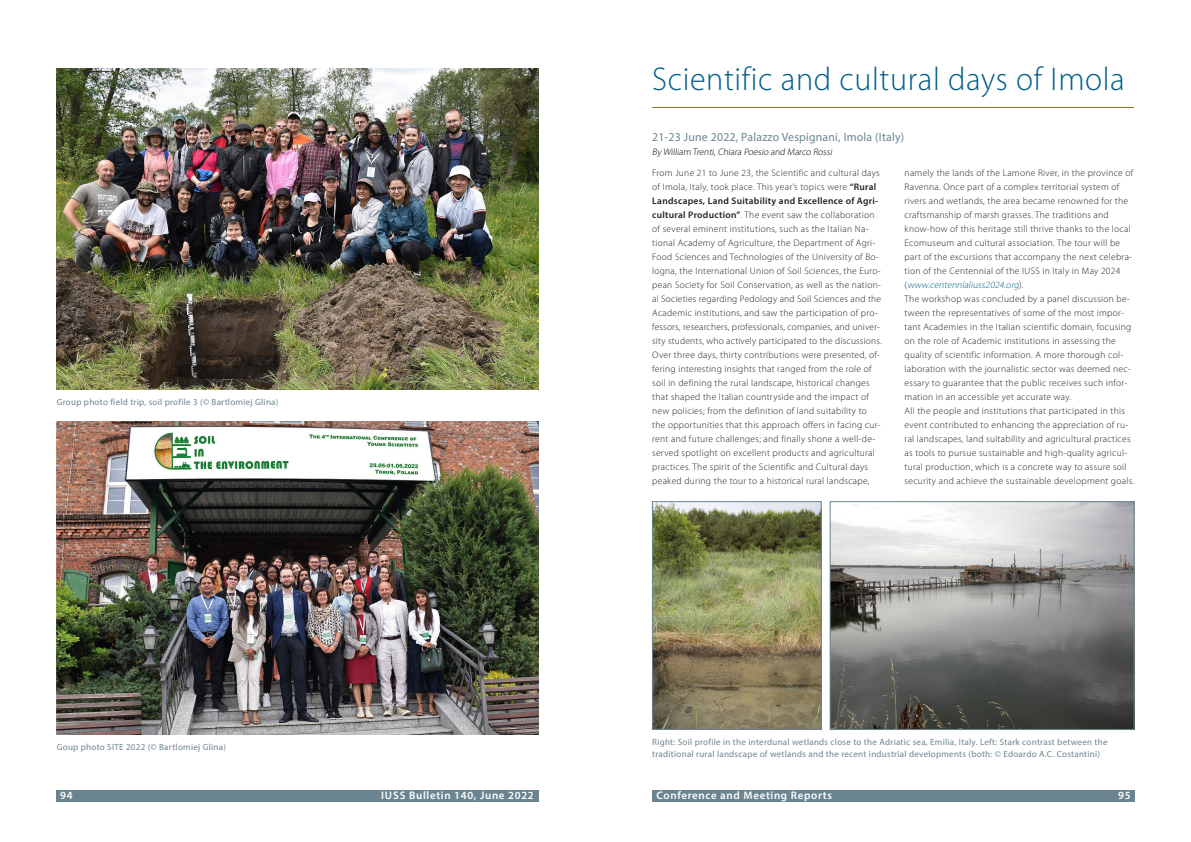
<style>
.page{position:relative;width:1191px;height:842px;background:#fff}
.page>*{position:absolute;margin:0;border:0;box-sizing:border-box;transform-origin:0 0}
.t1{font:300 33px "Myriad Pro";letter-spacing:.02em;color:#005e8b}
.t2{font:12px "Myriad Pro";letter-spacing:.02em;color:#6a858f}
.t3{font:600 11px "Myriad Pro";letter-spacing:.06em;color:#fff}
.t4{font:300 9.5px/14px "Myriad Pro";letter-spacing:.03em;color:#231f20}
.t5{font:italic 300 9.5px "Myriad Pro";color:#000}
.t6{font:9px/11.5px "Myriad Pro";letter-spacing:.03em;color:#6a858f}
.s1{font-weight:600}
.s2{font-style:italic;color:#005e8b}
</style>
<div class="page">
<div style="left:57px;top:790px;width:482px;height:11px;background:#6a858f"></div>
<div style="left:652px;top:790px;width:482px;height:11px;background:#6a858f"></div>
<hr style="left:652px;top:107px;width:482px;height:1px;background:#956f27">
<img style="left:654px;top:503px;width:165px;height:225px">
<div style="left:652px;top:501px;width:169px;height:229px;border:1px solid #6a858f"></div>
<img style="left:832px;top:503px;width:300px;height:225px">
<div style="left:830px;top:501px;width:304px;height:229px;border:1px solid #6a858f"></div>
<img style="left:57px;top:422px;width:482px;height:313px">
<img style="left:57px;top:68px;width:482px;height:321px">
<p class="t6" style="left:57px;top:396px;width:223px">Group photo field trip, soil profile 3 (© Bartlomiej Glina)</p>
<p class="t6" style="left:57px;top:741px;width:171px">Goup photo SITE 2022 (© Bartlomiej Glina)</p>
<h1 class="t1" style="left:652px;top:61px;width:474px">Scientific and cultural days of Imola</h1>
<p class="t2" style="left:652px;top:130px;width:253px">21-23 June 2022, Palazzo Vespignani, Imola (Italy)</p>
<p class="t5" style="left:652px;top:147px;width:183px">By William Trenti,Chiara Poesio and Marco Rossi</p>
<p class="t4" style="left:652px;top:166px;width:231px">From June 21 to June 23, the Scientific and cultural days of Imola, Italy, took place. This year’s topics were <span class="s1">“Rural Landscapes, Land Suitability and Excellence of Agri&shy;cultural Production”</span>. The event saw the collaboration of several eminent institutions, such as the Italian Na&shy;tional Academy of Agriculture, the Department of Agri-Food Sciences and Technologies of the University of Bo&shy;logna, the International Union of Soil Sciences, the Euro&shy;pean Society for Soil Conservation, as well as the nation&shy;al Societies regarding Pedology and Soil Sciences and the Academic institutions, and saw the participation of pro&shy;fessors, researchers, professionals, companies, and univer&shy;sity students, who actively participated to the discussions.<br>Over three days, thirty contributions were presented, of&shy;fering interesting insights that ranged from the role of soil in defining the rural landscape, historical changes that shaped the Italian countryside and the impact of new policies; from the definition of land suitability to the opportunities that this approach offers in facing cur&shy;rent and future challenges; and finally shone a well-de&shy;served spotlight on excellent products and agricultural practices. The spirit of the Scientific and Cultural days peaked during the tour to a historical rural landscape,</p>
<p class="t4" style="left:904px;top:166px;width:231px">namely the lands of the Lamone River, in the province of Ravenna. Once part of a complex territorial system of rivers and wetlands, the area became renowned for the craftsmanship of marsh grasses. The traditions and know-how of this heritage still thrive thanks to the local Ecomuseum and cultural association. The tour will be part of the excursions that accompany the next celebra&shy;tion of the Centennial of the IUSS in Italy in May 2024<br>( <span class="s2">www.centennialiuss2024.org</span>) .<br>The workshop was concluded by a panel discussion be&shy;tween the representatives of some of the most impor&shy;tant Academies in the Italian scientific domain, focusing on the role of Academic institutions in assessing the quality of scientific information. A more thorough col&shy;laboration with the journalistic sector was deemed nec&shy;essary to guarantee that the public receives such infor&shy;mation in an accessible yet accurate way.<br>All the people and institutions that participated in this event contributed to enhancing the appreciation of ru&shy;ral landscapes, land suitability and agricultural practices as tools to pursue sustainable and high-quality agricul&shy;tural production, which is a concrete way to assure soil security and achieve the sustainable development goals.</p>
<p class="t6" style="left:652px;top:736px;width:457px">Right: Soil profile in the interdunal wetlands close to the Adriatic sea, Emilia, Italy. Left: Stark contrast between the traditional rural landscape of wetlands and the recent industrial developments (both: © Edoardo A.C. Costantini)</p>
<p class="t3" style="left:60px;top:788px;width:14px">94</p>
<p class="t3" style="left:381px;top:788px;width:154px">IUSS Bulletin 140, June 2022</p>
<p class="t3" style="left:656px;top:788px;width:177px">Conference and Meeting Reports</p>
<p class="t3" style="left:1118px;top:788px;width:14px">95</p>
</div>
